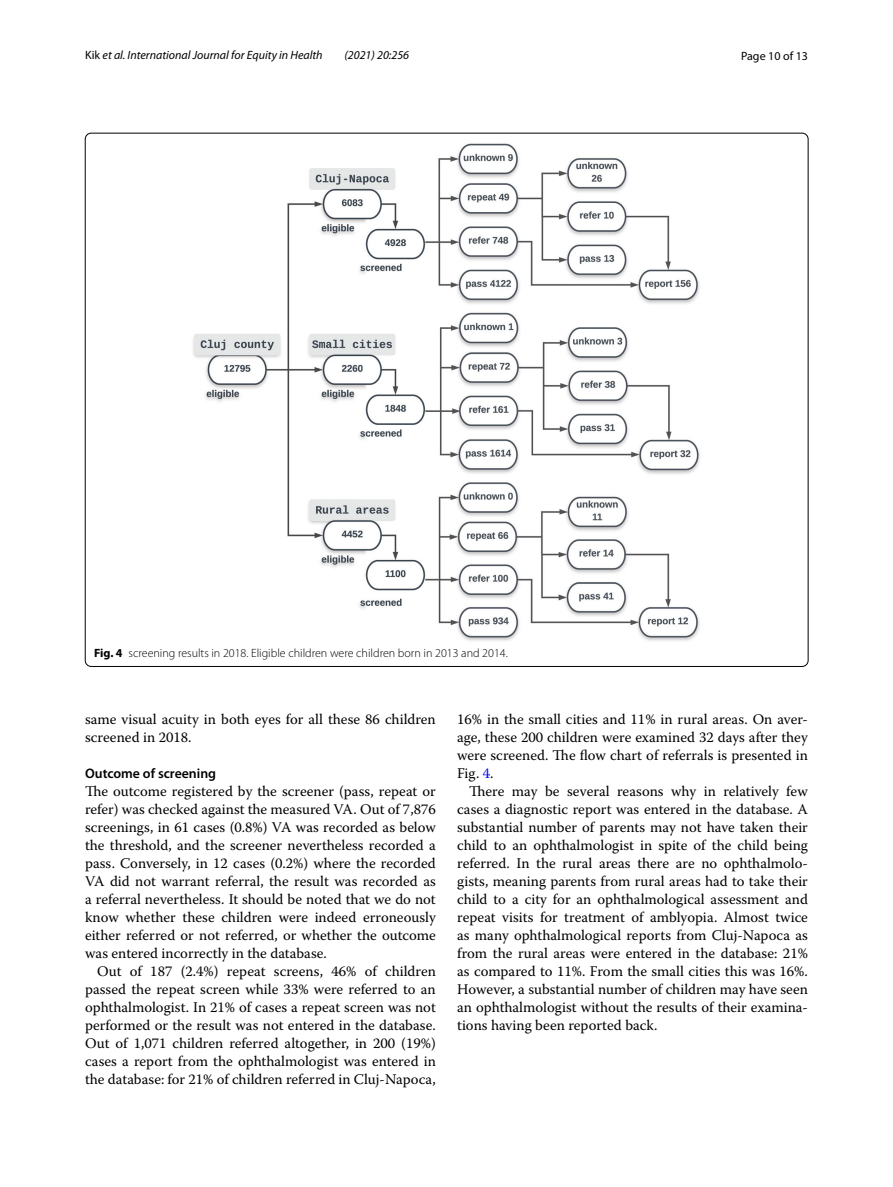
<style>
.page{position:relative;width:893px;height:1187px;background:#fff}
.page>*{position:absolute;margin:0;border:0;box-sizing:border-box;transform-origin:0 0}
.t1{font:14.7px/18px "Warnock Pro";color:#000;text-align:justify}
.t2{font:600 13.8px "Myriad Pro";color:#000}
.t3{font:300 12px "Myriad Pro";color:#000}
.t4{font:italic 12px "Myriad Pro";color:#000}
.t5{font:12px "Myriad Pro";color:#000}
.s1{font-style:normal}
.s2{font-weight:700}
.s3{color:#00f}
</style>
<div class="page">
<img style="left:193px;top:143px;width:507px;height:498px">
<p class="t4" style="left:85px;top:48px;width:239px"><span class="s1">Kik</span> et al. International Journal for Equity in Health</p>
<p class="t4" style="left:344px;top:48px;width:66px">(2021) 20:256</p>
<p class="t5" style="left:741px;top:48px;width:68px">Page 10 of 13</p>
<p class="t3" style="left:94px;top:646px;width:415px"><span class="s2">Fig. 4</span> screening results in 2018. Eligible children were children born in 2013 and 2014.</p>
<p class="t1" style="left:85px;top:710px;width:352px">same visual acuity in both eyes for all these 86 children screened in 2018.</p>
<p class="t2" style="left:85px;top:764px;width:133px">Outcome of screening</p>
<p class="t1" style="left:85px;top:782px;width:352px">The outcome registered by the screener (pass, repeat or refer) was checked against the measured VA. Out of 7,876 screenings, in 61 cases (0.8%) VA was recorded as below the threshold, and the screener nevertheless recorded a pass. Conversely, in 12 cases (0.2%) where the recorded VA did not warrant referral, the result was recorded as a referral nevertheless. It should be noted that we do not know whether these children were indeed erroneously either referred or not referred, or whether the outcome was entered incorrectly in the database.</p>
<p class="t1" style="left:85px;top:962px;width:352px;text-indent:12px">Out of 187 (2.4%) repeat screens, 46% of children passed the repeat screen while 33% were referred to an ophthalmologist. In 21% of cases a repeat screen was not performed or the result was not entered in the database.<br>Out of 1,071 children referred altogether, in 200 (19%) cases a report from the ophthalmologist was entered in the database: for 21% of children referred in Cluj-Napoca,</p>
<p class="t1" style="left:457px;top:710px;width:352px">16% in the small cities and 11% in rural areas. On aver&shy;age, these 200 children were examined 32 days after they were screened. The flow chart of referrals is presented in Fig. <span class="s3">4</span>.</p>
<p class="t1" style="left:457px;top:782px;width:352px;text-indent:12px">There may be several reasons why in relatively few cases a diagnostic report was entered in the database. A substantial number of parents may not have taken their child to an ophthalmologist in spite of the child being referred. In the rural areas there are no ophthalmolo&shy;gists, meaning parents from rural areas had to take their child to a city for an ophthalmological assessment and repeat visits for treatment of amblyopia. Almost twice as many ophthalmological reports from Cluj-Napoca as from the rural areas were entered in the database: 21% as compared to 11%. From the small cities this was 16%.<br>However, a substantial number of children may have seen an ophthalmologist without the results of their examina&shy;tions having been reported back.</p>
</div>
